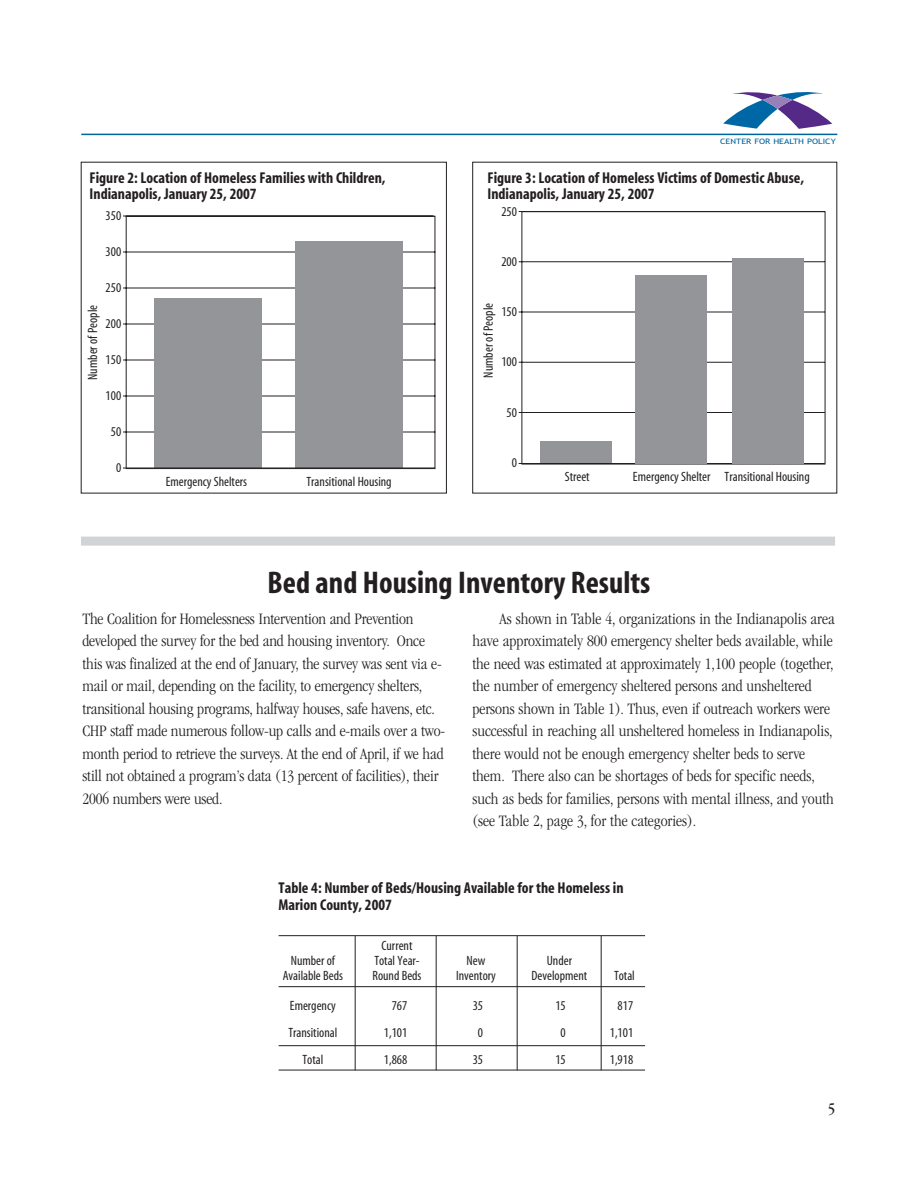
<style>
.page{position:relative;width:918px;height:1188px;background:#fff}
.page>*{position:absolute;margin:0;border:0;box-sizing:border-box;transform-origin:0 0}
.t1{font:700 condensed 31.5px "Myriad";color:#231f20}
.t2{font:300 condensed 16.5px/22.5px "ITC Garamond Std";color:#231f20}
.t3{font:700 condensed 15.75px/16.5px "Myriad";color:#231f20}
.t4{font:condensed 15.75px "Garamond Itc T";color:#231f20}
.t5{font:condensed 13.5px "Myriad";color:#231f20}
.t6{font:7.5px "Trebuchet MS";color:#00649d;scale:1.2 1}
</style>
<div class="page">
<hr style="left:279px;top:935px;width:366px;height:1px;background:#231f20">
<hr style="left:279px;top:986px;width:366px;height:1px;background:#231f20">
<hr style="left:279px;top:1045px;width:366px;height:1px;background:#231f20">
<hr style="left:279px;top:1070px;width:366px;height:1px;background:#231f20">
<hr style="left:355px;top:936px;width:1px;height:134px;background:#231f20">
<hr style="left:436px;top:936px;width:1px;height:134px;background:#231f20">
<hr style="left:517px;top:936px;width:1px;height:134px;background:#231f20">
<hr style="left:601px;top:936px;width:1px;height:134px;background:#231f20">
<svg style="left:123px;top:216px;width:313px;height:253px"></svg>
<div style="left:154px;top:298px;width:108px;height:170px;background:#939598"></div>
<div style="left:295px;top:242px;width:108px;height:226px;background:#939598"></div>
<hr style="left:123px;top:468px;width:312px;height:1px;background:#231f20">
<svg style="left:518px;top:211px;width:307px;height:253px"></svg>
<div style="left:540px;top:441px;width:72px;height:23px;background:#939598"></div>
<hr style="left:519px;top:463px;width:306px;height:1px;background:#231f20">
<div style="left:635px;top:275px;width:72px;height:189px;background:#939598"></div>
<div style="left:732px;top:258px;width:72px;height:206px;background:#939598"></div>
<hr style="left:81px;top:134px;width:756px;height:1px;background:#00649d">
<svg style="left:723px;top:92px;width:109px;height:37px"></svg>
<div style="left:81px;top:537px;width:754px;height:9px;background:#d1d3d4"></div>
<p class="t6" style="left:720px;top:138px;width:98px">CENTER FOR HEALTH POLICY</p>
<p class="t3" style="left:90px;top:170px;width:298px">Figure 2: Location of Homeless Families with Children,<br>Indianapolis, January 25, 2007</p>
<p class="t5" style="left:106px;top:211px;width:17px">350</p>
<p class="t5" style="left:106px;top:247px;width:17px">300</p>
<p class="t5" style="left:106px;top:283px;width:17px">250</p>
<p class="t5" style="left:106px;top:319px;width:17px">200</p>
<p class="t5" style="left:106px;top:355px;width:17px">150</p>
<p class="t5" style="left:106px;top:391px;width:17px">100</p>
<p class="t5" style="left:111px;top:427px;width:12px">50</p>
<p class="t5" style="left:116px;top:463px;width:7px">0</p>
<p class="t5" style="left:166px;top:476px;width:83px">Emergency Shelters</p>
<p class="t3" style="left:488px;top:170px;width:318px">Figure 3: Location of Homeless Victims of Domestic Abuse,<br>Indianapolis, January 25, 2007</p>
<p class="t5" style="left:501px;top:206px;width:17px">250</p>
<p class="t5" style="left:501px;top:257px;width:17px">200</p>
<p class="t5" style="left:88px;top:380px;width:76px;rotate:-90deg">Number of People</p>
<p class="t5" style="left:483px;top:378px;width:76px;rotate:-90deg">Number of People</p>
<p class="t5" style="left:501px;top:307px;width:17px">150</p>
<p class="t5" style="left:501px;top:357px;width:17px">100</p>
<p class="t5" style="left:507px;top:407px;width:12px">50</p>
<p class="t5" style="left:512px;top:458px;width:7px">0</p>
<p class="t5" style="left:565px;top:472px;width:26px">Street</p>
<p class="t5" style="left:633px;top:472px;width:178px">Emergency Shelter Transitional Housing</p>
<p class="t5" style="left:307px;top:476px;width:87px">Transitional Housing</p>
<h1 class="t1" style="left:268px;top:572px;width:384px">Bed and Housing Inventory Results</h1>
<p class="t2" style="left:82px;top:608px;width:364px">The Coalition for Homelessness Intervention and Prevention developed the survey for the bed and housing inventory. Once this was finalized at the end of January, the survey was sent via e&shy;mail or mail, depending on the facility, to emergency shelters, transitional housing programs, halfway houses, safe havens, etc.<br>CHP staff made numerous follow-up calls and e-mails over a two&shy;month period to retrieve the surveys. At the end of April, if we had still not obtained a program’s data (13 percent of facilities), their 2006 numbers were used.</p>
<p class="t2" style="left:472px;top:608px;width:364px;text-indent:27px">As shown in Table 4, organizations in the Indianapolis area have approximately 800 emergency shelter beds available, while the need was estimated at approximately 1,100 people (together, the number of emergency sheltered persons and unsheltered persons shown in Table 1). Thus, even if outreach workers were successful in reaching all unsheltered homeless in Indianapolis, there would not be enough emergency shelter beds to serve them. There also can be shortages of beds for specific needs, such as beds for families, persons with mental illness, and youth (see Table 2, page 3, for the categories).</p>
<p class="t3" style="left:279px;top:881px;width:347px">Table 4: Number of Beds/Housing Available for the Homeless in<br>Marion County, 2007</p>
<p class="t5" style="left:382px;top:941px;width:32px">Current</p>
<p class="t5" style="left:291px;top:956px;width:46px">Number of</p>
<p class="t5" style="left:374px;top:956px;width:47px">Total Year-</p>
<p class="t5" style="left:467px;top:956px;width:20px">New</p>
<p class="t5" style="left:547px;top:956px;width:27px">Under</p>
<p class="t5" style="left:283px;top:971px;width:62px">Available Beds</p>
<p class="t5" style="left:373px;top:971px;width:51px">Round Beds</p>
<p class="t5" style="left:456px;top:971px;width:41px">Inventory</p>
<p class="t5" style="left:532px;top:971px;width:57px">Development</p>
<p class="t5" style="left:614px;top:971px;width:22px">Total</p>
<p class="t5" style="left:290px;top:1001px;width:47px">Emergency</p>
<p class="t5" style="left:392px;top:1001px;width:17px">767</p>
<p class="t5" style="left:473px;top:1001px;width:12px">35</p>
<p class="t5" style="left:555px;top:1001px;width:12px">15</p>
<p class="t5" style="left:618px;top:1001px;width:17px">817</p>
<p class="t5" style="left:288px;top:1028px;width:50px">Transitional</p>
<p class="t5" style="left:384px;top:1028px;width:25px">1,101</p>
<p class="t5" style="left:478px;top:1028px;width:7px">0</p>
<p class="t5" style="left:561px;top:1028px;width:7px">0</p>
<p class="t5" style="left:610px;top:1028px;width:25px">1,101</p>
<p class="t5" style="left:302px;top:1055px;width:22px">Total</p>
<p class="t5" style="left:384px;top:1055px;width:25px">1,868</p>
<p class="t5" style="left:473px;top:1055px;width:12px">35</p>
<p class="t5" style="left:555px;top:1055px;width:12px">15</p>
<p class="t5" style="left:610px;top:1055px;width:25px">1,918</p>
<p class="t4" style="left:828px;top:1103px;width:9px">5</p>
</div>
